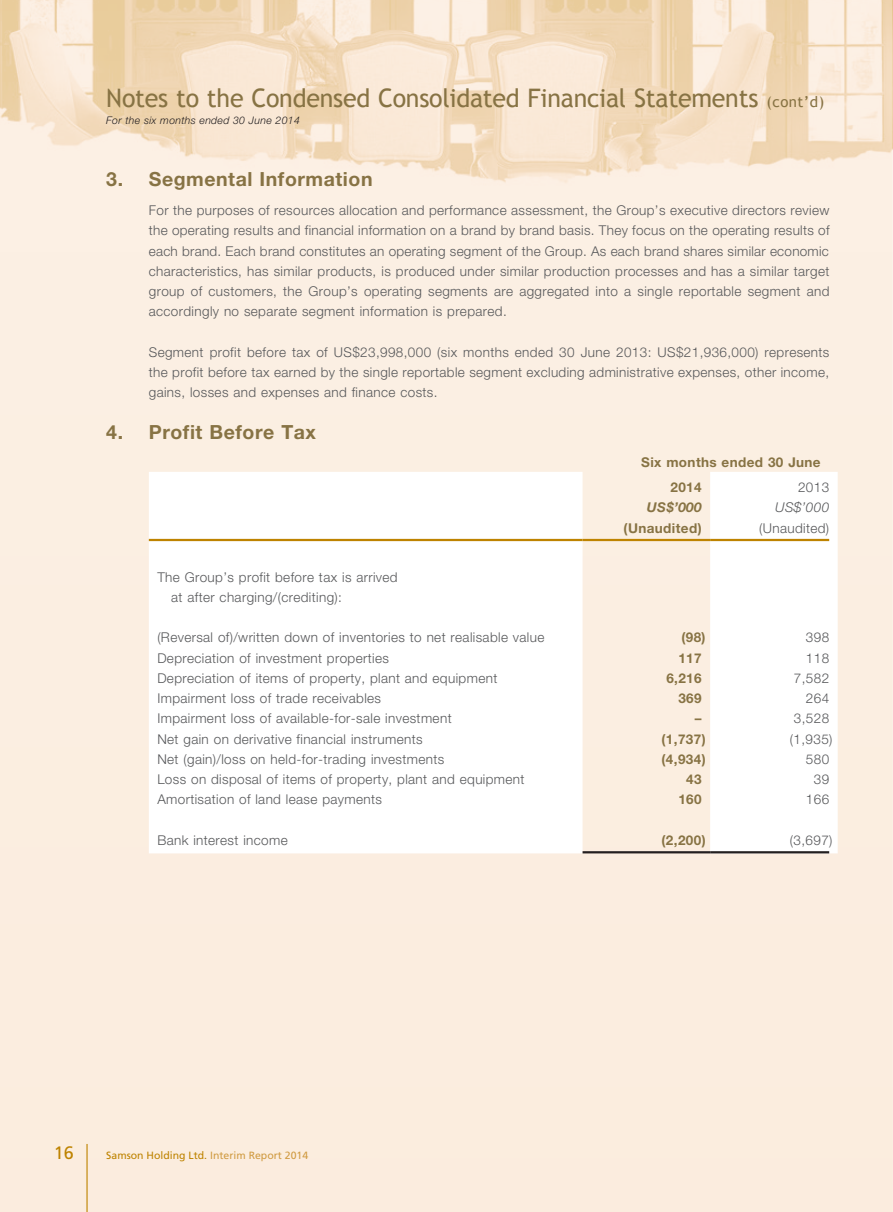
<style>
.page{position:relative;width:893px;height:1212px;background:#fff}
.page>*{position:absolute;margin:0;border:0;box-sizing:border-box;transform-origin:0 0}
.t1{font:25.5px "Trebuchet MS";letter-spacing:-.01em;color:#877344}
.t2{font:700 19.5px "Helvetica Neue LT Std";letter-spacing:.03em;color:#877344}
.t3{font:18px "Frutiger LT Std";color:#be8300}
.t4{font:300 13.5px/20.2px "Helvetica Neue LT Std";letter-spacing:.03em;color:#57585a;text-align:justify}
.t5{font:700 13.5px/24.8px "Helvetica Neue LT Std";letter-spacing:.03em;color:#877344}
.t6{font:italic 700 13.5px "Helvetica Neue LT Std";color:#877344}
.t7{font:italic 300 13.5px "Helvetica Neue LT Std";color:#57585a}
.t8{font:10.5px "Frutiger LT Std";color:#be8300}
.t9{font:italic 300 10.5px "Helvetica Neue LT Std";letter-spacing:.03em;color:#231f20}
.s1{font-size:15px}
.s2{color:#d09b42}
</style>
<div class="page">
<img style="left:0;top:0;width:893px;height:1212px">
<hr style="left:86px;top:1144px;width:2px;height:68px;background:#be8300">
<svg style="left:149px;top:472px;width:689px;height:381px"></svg>
<hr style="left:149px;top:539px;width:434px;height:2px;background:#be8300">
<hr style="left:583px;top:539px;width:127px;height:2px;background:#be8300">
<hr style="left:710px;top:539px;width:119px;height:2px;background:#be8300">
<hr style="left:583px;top:851px;width:127px;height:2px;background:#231f20">
<hr style="left:710px;top:851px;width:119px;height:2px;background:#231f20">
<h1 class="t1" style="left:106px;top:83px;width:719px">Notes to the Condensed Consolidated Financial Statements <span class="s1">(cont’d)</span></h1>
<p class="t9" style="left:106px;top:114px;width:195px">For the six months ended 30 June 2014</p>
<h2 class="t2" style="left:106px;top:167px;width:268px">3. Segmental Information</h2>
<p class="t4" style="left:149px;top:200px;width:682px">For the purposes of resources allocation and performance assessment, the Group’s executive directors review the operating results and financial information on a brand by brand basis. They focus on the operating results of each brand. Each brand constitutes an operating segment of the Group. As each brand shares similar economic characteristics, has similar products, is produced under similar production processes and has a similar target group of customers, the Group’s operating segments are aggregated into a single reportable segment and accordingly no separate segment information is prepared.</p>
<p class="t4" style="left:149px;top:342px;width:682px">Segment profit before tax of US$23,998,000 (six months ended 30 June 2013: US$21,936,000) represents the profit before tax earned by the single reportable segment excluding administrative expenses, other income, gains, losses and expenses and finance costs.</p>
<h2 class="t2" style="left:106px;top:420px;width:211px">4. Profit Before Tax</h2>
<p class="t5" style="left:670px;top:450px;width:152px;text-indent:-29px">Six months ended 30 June<br>2014</p>
<p class="t4" style="left:798px;top:477px;width:33px">2013</p>
<p class="t6" style="left:647px;top:499px;width:56px">US$’000</p>
<p class="t7" style="left:775px;top:499px;width:56px">US$’000</p>
<p class="t5" style="left:624px;top:515px;width:80px">(Unaudited)</p>
<p class="t4" style="left:759px;top:517px;width:72px">(Unaudited)</p>
<p class="t4" style="left:171px;top:566px;width:228px;text-indent:-14px">The Group’s profit before tax is arrived at after charging/(crediting):</p>
<p class="t4" style="left:157px;top:627px;width:389px">(Reversal of)/written down of inventories to net realisable value</p>
<p class="t5" style="left:681px;top:625px;width:26px">(98)</p>
<p class="t4" style="left:806px;top:627px;width:25px">398</p>
<p class="t4" style="left:157px;top:647px;width:233px">Depreciation of investment properties</p>
<p class="t5" style="left:678px;top:645px;width:25px">117</p>
<p class="t4" style="left:806px;top:647px;width:25px">118</p>
<p class="t4" style="left:157px;top:668px;width:341px">Depreciation of items of property, plant and equipment</p>
<p class="t5" style="left:666px;top:665px;width:37px">6,216</p>
<p class="t4" style="left:794px;top:668px;width:37px">7,582</p>
<p class="t4" style="left:157px;top:688px;width:225px">Impairment loss of trade receivables</p>
<p class="t5" style="left:678px;top:686px;width:25px">369</p>
<p class="t4" style="left:806px;top:688px;width:25px">264</p>
<p class="t4" style="left:157px;top:708px;width:296px">Impairment loss of available-for-sale investment</p>
<p class="t5" style="left:695px;top:706px;width:8px">–</p>
<p class="t4" style="left:794px;top:708px;width:37px">3,528</p>
<p class="t4" style="left:157px;top:728px;width:267px">Net gain on derivative financial instruments</p>
<p class="t5" style="left:662px;top:726px;width:46px">(1,737)</p>
<p class="t4" style="left:790px;top:728px;width:44px">(1,935)</p>
<p class="t4" style="left:157px;top:749px;width:288px">Net (gain)/loss on held-for-trading investments</p>
<p class="t5" style="left:662px;top:746px;width:46px">(4,934)</p>
<p class="t4" style="left:806px;top:749px;width:25px">580</p>
<p class="t4" style="left:157px;top:769px;width:369px">Loss on disposal of items of property, plant and equipment</p>
<p class="t5" style="left:686px;top:767px;width:17px">43</p>
<p class="t4" style="left:814px;top:769px;width:17px">39</p>
<p class="t4" style="left:157px;top:789px;width:226px">Amortisation of land lease payments</p>
<p class="t5" style="left:678px;top:787px;width:25px">160</p>
<p class="t4" style="left:806px;top:789px;width:25px">166</p>
<p class="t4" style="left:157px;top:830px;width:132px">Bank interest income</p>
<p class="t5" style="left:662px;top:827px;width:46px">(2,200)</p>
<p class="t4" style="left:790px;top:830px;width:44px">(3,697)</p>
<h3 class="t3" style="left:54px;top:1142px;width:22px">16</h3>
<p class="t8" style="left:106px;top:1149px;width:203px">Samson Holding Ltd. <span class="s2">Interim Report 2014</span></p>
</div>
